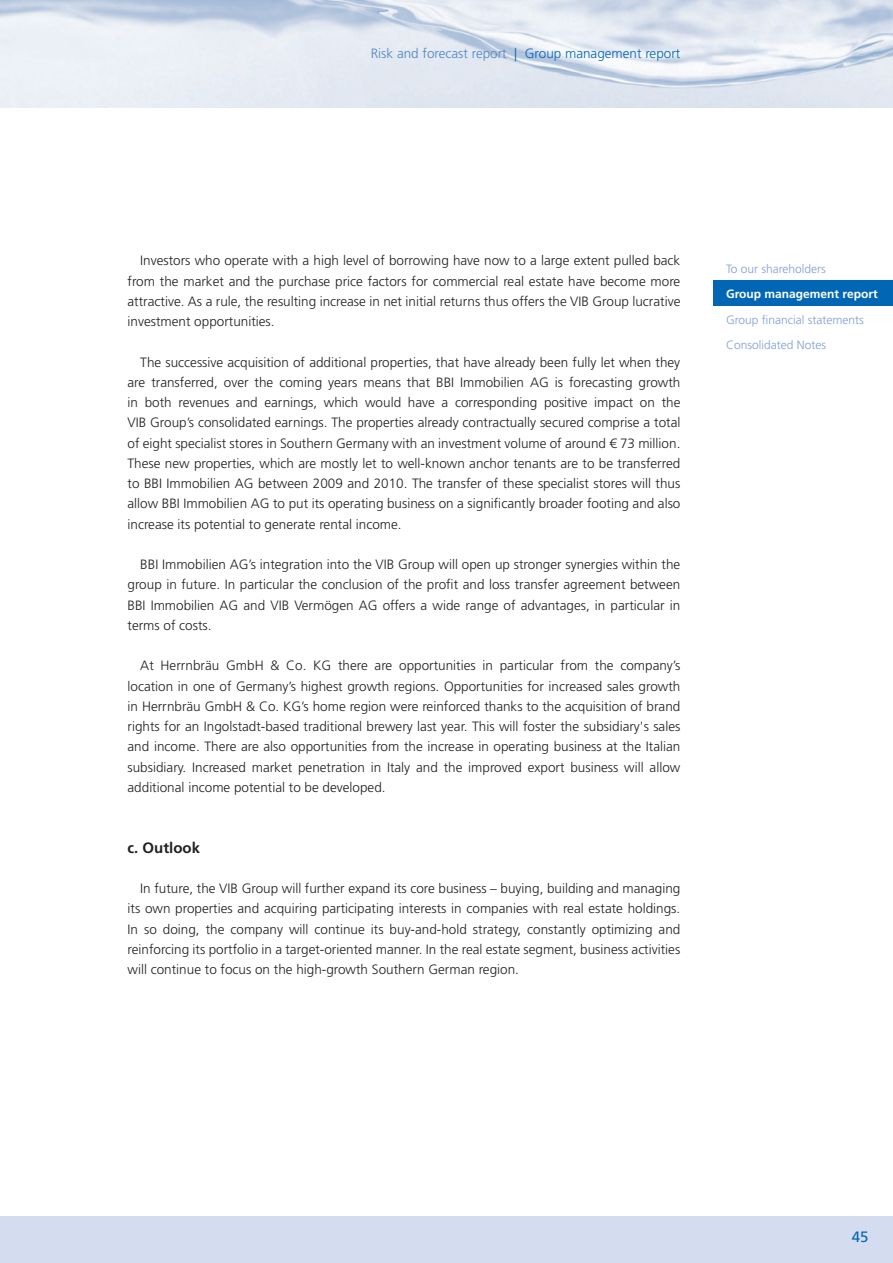
<style>
.page{position:relative;width:893px;height:1263px;background:#fff}
.page>*{position:absolute;margin:0;border:0;box-sizing:border-box;transform-origin:0 0}
.t1{font:700 15px "Frutiger LT Std";color:#231f20}
.t2{font:15px "Frutiger LT Std";color:#0166b3}
.t3{font:300 13.5px/20.2px "Frutiger LT Std";color:#231f20;text-align:justify}
.t4{font:300 13.5px "Frutiger LT Std";color:#0166b3}
.t5{font:300 12px/25.5px "Frutiger LT Std";color:#7e9ed2}
.t6{font:700 12px "Frutiger LT Std";color:#fff}
.s1{color:#5084c4}
</style>
<div class="page">
<img style="left:0;top:0;width:893px;height:107px">
<div style="left:0;top:1216px;width:893px;height:47px;background:#d4ddef"></div>
<div style="left:713px;top:281px;width:180px;height:25px;background:#0166b3"></div>
<p class="t4" style="left:371px;top:46px;width:311px"><span class="s1">Risk and forecast report</span> | Group management report</p>
<p class="t3" style="left:128px;top:251px;width:554px;text-indent:13px">Investors who operate with a high level of borrowing have now to a large extent pulled back from the market and the purchase price factors for commercial real estate have become more attractive. As a rule, the resulting increase in net initial returns thus offers the VIB Group lucrative investment opportunities.</p>
<p class="t3" style="left:128px;top:352px;width:554px;text-indent:13px">The successive acquisition of additional properties, that have already been fully let when they are transferred, over the coming years means that BBI Immobilien AG is forecasting growth in both revenues and earnings, which would have a corresponding positive impact on the VIB Group’s consolidated earnings. The properties already contractually secured comprise a total of eight specialist stores in Southern Germany with an investment volume of around € 73 million.<br>These new properties, which are mostly let to well-known anchor tenants are to be transferred to BBI Immobilien AG between 2009 and 2010. The transfer of these specialist stores will thus allow BBI Immobilien AG to put its operating business on a significantly broader footing and also increase its potential to generate rental income.</p>
<p class="t3" style="left:128px;top:554px;width:554px;text-indent:13px">BBI Immobilien AG’s integration into the VIB Group will open up stronger synergies within the group in future. In particular the conclusion of the profit and loss transfer agreement between BBI Immobilien AG and VIB Vermögen AG offers a wide range of advantages, in particular in terms of costs.</p>
<p class="t3" style="left:128px;top:656px;width:554px;text-indent:13px">At Herrnbräu GmbH &amp; Co. KG there are opportunities in particular from the company’s location in one of Germany’s highest growth regions. Opportunities for increased sales growth in Herrnbräu GmbH &amp; Co. KG’s home region were reinforced thanks to the acquisition of brand rights for an Ingolstadt-based traditional brewery last year. This will foster the subsidiary's sales and income. There are also opportunities from the increase in operating business at the Italian subsidiary. Increased market penetration in Italy and the improved export business will allow additional income potential to be developed.</p>
<p class="t1" style="left:128px;top:838px;width:74px">c. Outlook</p>
<p class="t3" style="left:128px;top:878px;width:554px;text-indent:13px">In future, the VIB Group will further expand its core business – buying, building and managing its own properties and acquiring participating interests in companies with real estate holdings.<br>In so doing, the company will continue its buy-and-hold strategy, constantly optimizing and reinforcing its portfolio in a target-oriented manner. In the real estate segment, business activities will continue to focus on the high-growth Southern German region.</p>
<p class="t5" style="left:726px;top:256px;width:101px">To our shareholders</p>
<p class="t6" style="left:726px;top:287px;width:153px">Group management report</p>
<p class="t5" style="left:726px;top:307px;width:139px">Group financial statements<br>Consolidated Notes</p>
<p class="t2" style="left:852px;top:1228px;width:18px">45</p>
</div>
